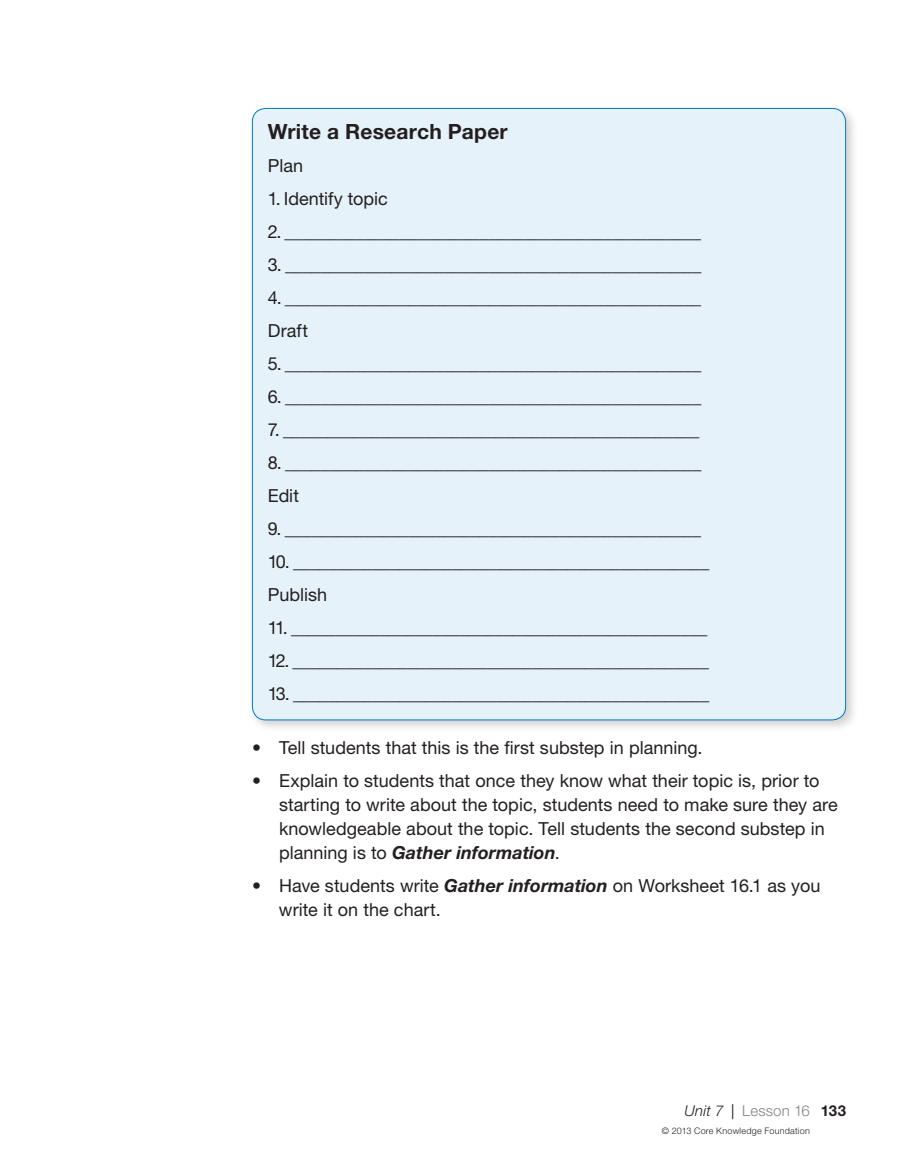
<style>
.page{position:relative;width:918px;height:1175px;background:#fff}
.page>*{position:absolute;margin:0;border:0;box-sizing:border-box;transform-origin:0 0}
.t1{font:700 21px "Helvetica Neue LT Std";letter-spacing:.01em;color:#231f20}
.t2{font:18px/24px "Helvetica Neue LT Std";color:#231f20}
.t3{font:300 15px "Helvetica Neue LT Std";letter-spacing:.01em;color:#808285}
.t4{font:300 9px "Helvetica Neue LT Std";letter-spacing:.03em;color:#231f20}
.s1{font-weight:700;font-style:italic}
.s2{font-style:italic;color:#231f20}
.s3{font-weight:400;color:#231f20}
.s4{font-weight:700;color:#231f20}
</style>
<div class="page">
<div style="left:248px;top:104px;width:610px;height:628px;background:#231f20;opacity:.2"></div>
<div style="left:252px;top:108px;width:594px;height:612px;background:#e6f2f9;border-radius:14px"></div>
<p class="t1" style="left:268px;top:118px;width:241px">Write a Research Paper</p>
<p class="t2" style="left:268px;top:153px;width:37px">Plan</p>
<p class="t2" style="left:268px;top:186px;width:121px">1. Identify topic</p>
<p class="t2" style="left:268px;top:219px;width:435px">2. _______________________________________________</p>
<p class="t2" style="left:268px;top:252px;width:435px">3. _______________________________________________</p>
<p class="t2" style="left:268px;top:281px;width:435px;line-height:33px">4. _______________________________________________<br>Draft</p>
<p class="t2" style="left:268px;top:351px;width:435px">5. _______________________________________________</p>
<p class="t2" style="left:268px;top:384px;width:435px">6. _______________________________________________</p>
<p class="t2" style="left:268px;top:417px;width:433px">7. _______________________________________________</p>
<p class="t2" style="left:268px;top:446px;width:435px;line-height:33px">8. _______________________________________________<br>Edit</p>
<p class="t2" style="left:268px;top:516px;width:435px">9. _______________________________________________</p>
<p class="t2" style="left:268px;top:545px;width:443px;line-height:33px">10. _______________________________________________<br>Publish</p>
<p class="t2" style="left:268px;top:615px;width:441px">11. _______________________________________________</p>
<p class="t2" style="left:268px;top:648px;width:443px">12. _______________________________________________</p>
<p class="t2" style="left:268px;top:681px;width:443px">13. _______________________________________________</p>
<p class="t2" style="left:252px;top:735px;width:452px">• Tell students that this is the first substep in planning.</p>
<p class="t2" style="left:279px;top:768px;width:560px;text-indent:-27px">• Explain to students that once they know what their topic is, prior to starting to write about the topic, students need to make sure they are knowledgeable about the topic. Tell students the second substep in planning is to <span class="s1">Gather information</span>.</p>
<p class="t2" style="left:279px;top:873px;width:543px;text-indent:-27px">• Have students write <span class="s1">Gather information</span> on Worksheet 16.1 as you write it on the chart.</p>
<p class="t3" style="left:685px;top:1101px;width:163px"><span class="s2">Unit 7</span> <span class="s3">|</span> Lesson 16 <span class="s4">133</span></p>
<p class="t4" style="left:662px;top:1125px;width:150px">© 2013 Core Knowledge Foundation</p>
</div>
